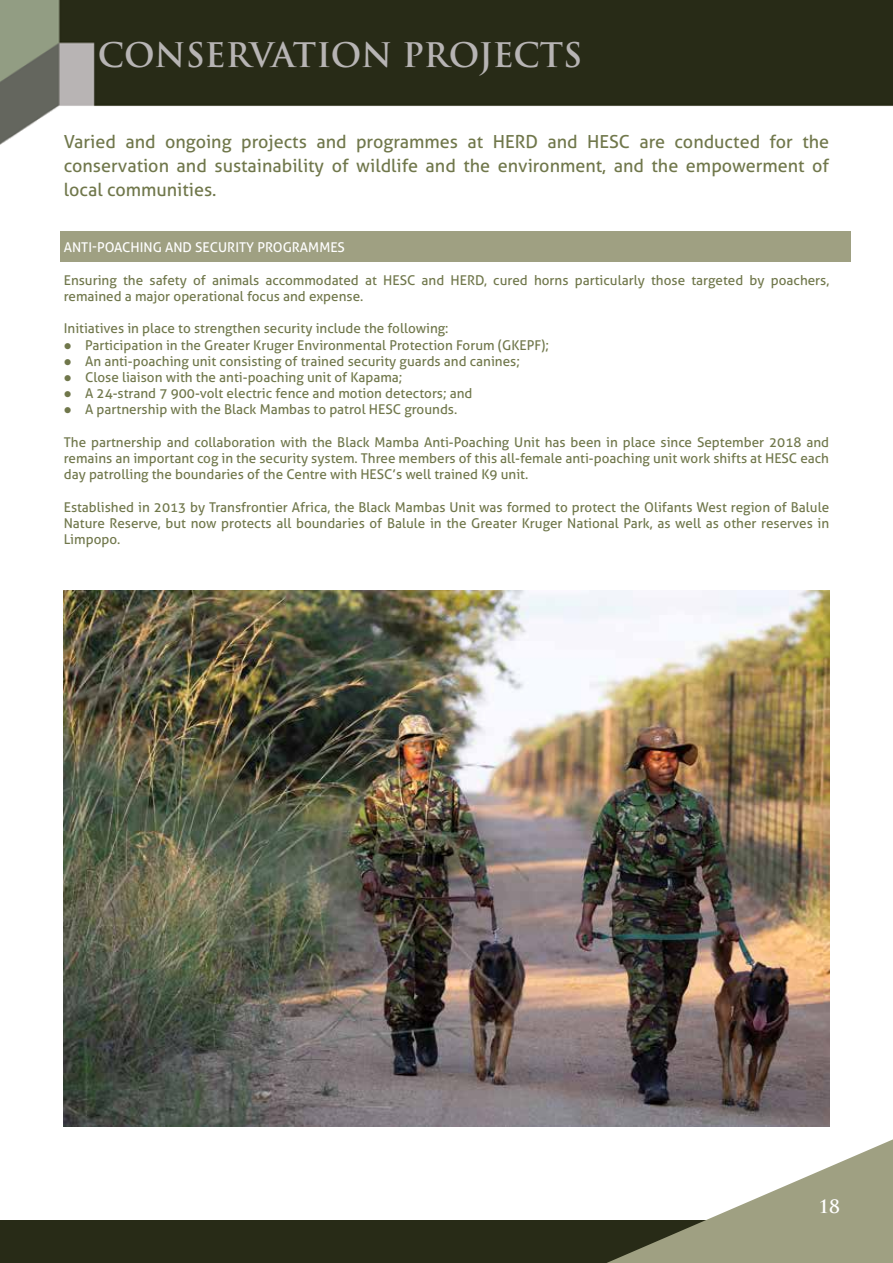
<style>
.page{position:relative;width:893px;height:1263px;background:#fff}
.page>*{position:absolute;margin:0;border:0;box-sizing:border-box;transform-origin:0 0}
.t1{font:700 33px "Trajan Pro";letter-spacing:-.005em;color:#b7b4b4}
.t2{font:18px/24px "Aller";color:#70774b;text-align:justify}
.t3{font:700 18px "Trajan Pro";color:#fff}
.t4{font:13.5px/16.2px "Aller";color:#70774b;text-align:justify}
.t5{font:13.5px "Aller";color:#fff}
</style>
<div class="page">
<img style="left:0;top:0;width:893px;height:1127px">
<div style="left:0;top:1220px;width:893px;height:43px;background:#282b17"></div>
<svg style="left:607px;top:1139px;width:286px;height:124px"></svg>
<div style="left:60px;top:231px;width:790px;height:31px;background:#9fa082"></div>
<img style="left:64px;top:591px;width:765px;height:536px">
<h1 class="t1" style="left:98px;top:35px;width:486px">CONSERVATION PROJECTS</h1>
<h2 class="t2" style="left:64px;top:129px;width:767px">Varied and ongoing projects and programmes at HERD and HESC are conducted for the conservation and sustainability of wildlife and the environment, and the empowerment of local communities.</h2>
<p class="t5" style="left:64px;top:239px;width:283px">ANTI-POACHING AND SECURITY PROGRAMMES</p>
<p class="t4" style="left:64px;top:272px;width:767px">Ensuring the safety of animals accommodated at HESC and HERD, cured horns particularly those targeted by poachers, remained a major operational focus and expense.</p>
<p class="t4" style="left:64px;top:320px;width:386px">Initiatives in place to strengthen security include the following:</p>
<p class="t4" style="left:64px;top:337px;width:487px">● Participation in the Greater Kruger Environmental Protection Forum (GKEPF);</p>
<p class="t4" style="left:64px;top:353px;width:458px">● An anti-poaching unit consisting of trained security guards and canines;</p>
<p class="t4" style="left:64px;top:369px;width:340px">● Close liaison with the anti-poaching unit of Kapama;</p>
<p class="t4" style="left:64px;top:385px;width:410px">● A 24-strand 7 900-volt electric fence and motion detectors; and</p>
<p class="t4" style="left:64px;top:401px;width:395px">● A partnership with the Black Mambas to patrol HESC grounds.</p>
<p class="t4" style="left:64px;top:434px;width:767px">The partnership and collaboration with the Black Mamba Anti-Poaching Unit has been in place since September 2018 and remains an important cog in the security system. Three members of this all-female anti-poaching unit work shifts at HESC each day patrolling the boundaries of the Centre with HESC’s well trained K9 unit.</p>
<p class="t4" style="left:64px;top:499px;width:767px">Established in 2013 by Transfrontier Africa, the Black Mambas Unit was formed to protect the Olifants West region of Balule Nature Reserve, but now protects all boundaries of Balule in the Greater Kruger National Park, as well as other reserves in Limpopo.</p>
<h2 class="t3" style="left:818px;top:1195px;width:23px">18</h2>
</div>
